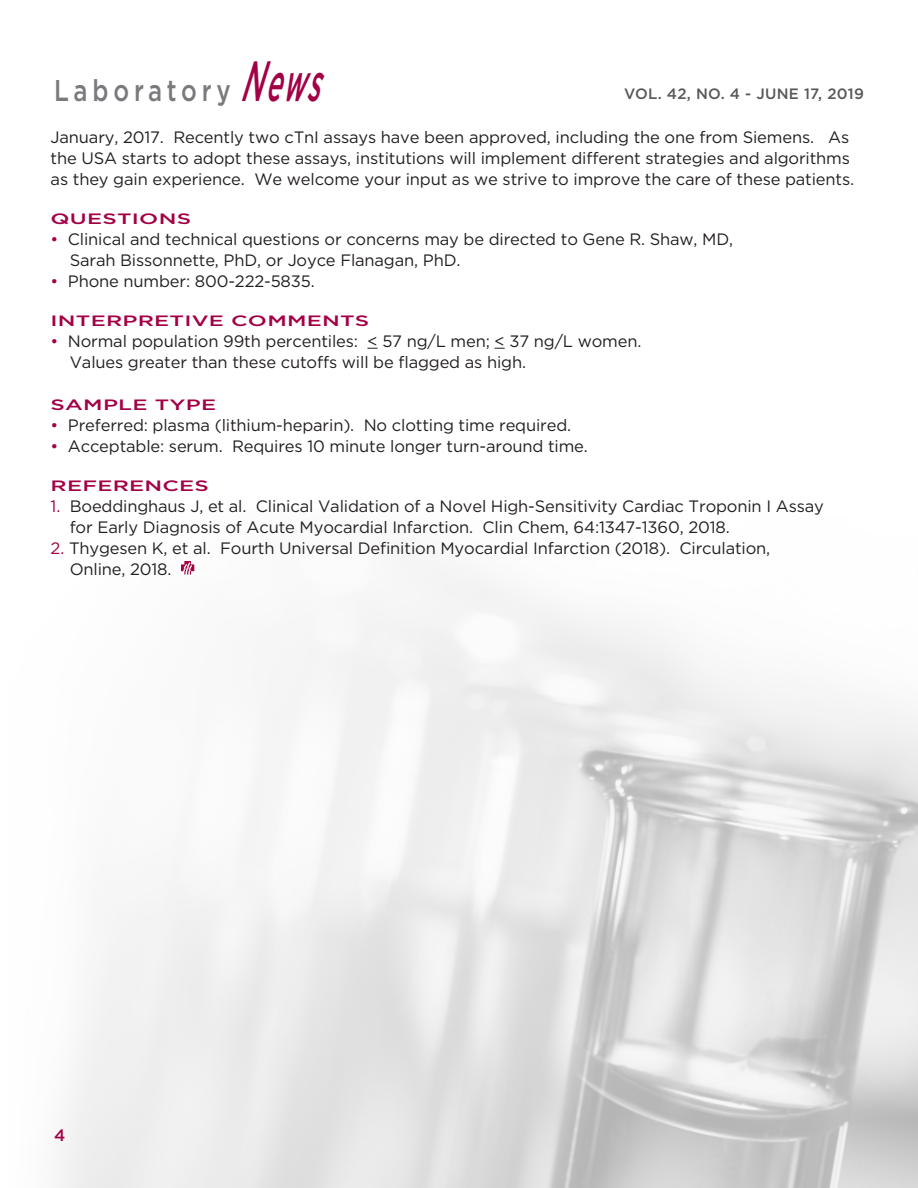
<style>
.page{position:relative;width:918px;height:1188px;background:#fff}
.page>*{position:absolute;margin:0;border:0;box-sizing:border-box;transform-origin:0 0}
.t1{font:italic 500 52.65px "Gotham";color:#a30146;scale:.49 1}
.t2{font:500 30px "Gotham";letter-spacing:.2em;color:#787a7d;scale:.8 1}
.Body{font:16.5px/21px "Gotham";letter-spacing:-.01em;color:#231f20}
.t3{font:500 16.5px "Gotham";color:#a30146}
.Body-2{font:500 15px "Gotham";letter-spacing:.01em;color:#a30146;scale:1.5 1}
.t4{font:500 15px "Gotham";letter-spacing:.02em;color:#57585a}
.s1{font-size:56.7px}
.s2{color:#a30146}
</style>
<div class="page">
<img style="left:59px;top:564px;width:859px;height:624px">
<svg style="left:181px;top:561px;width:13px;height:14px"></svg>
<p class="t2" style="left:54px;top:71px;width:222px">Laboratory</p>
<p class="t1" style="left:242px;top:48px;width:187px"><span class="s1">N</span>ews</p>
<p class="t4" style="left:624px;top:84px;width:241px">VOL. 42, NO. 4 - JUNE 17, 2019</p>
<p class="Body" style="left:51px;top:126px;width:805px">January, 2017. Recently two cTnI assays have been approved, including the one from Siemens. As the USA starts to adopt these assays, institutions will implement different strategies and algorithms as they gain experience. We welcome your input as we strive to improve the care of these patients.</p>
<p class="Body-2" style="left:51px;top:208px;width:95px">QUESTIONS</p>
<p class="Body" style="left:70px;top:228px;width:665px;text-indent:-19px"><span class="s2">•</span> Clinical and technical questions or concerns may be directed to Gene R. Shaw, MD,<br>Sarah Bissonnette, PhD, or Joyce Flanagan, PhD.</p>
<p class="Body" style="left:51px;top:270px;width:266px"><span class="s2">•</span> Phone number: 800-222-5835.</p>
<p class="Body-2" style="left:51px;top:310px;width:214px">INTERPRETIVE COMMENTS</p>
<p class="Body" style="left:70px;top:330px;width:573px;text-indent:-19px"><span class="s2">•</span> Normal population 99th percentiles: &lt; 57 ng/L men; &lt; 37 ng/L women.<br>Values greater than these cutoffs will be flagged as high.</p>
<p class="Body-2" style="left:51px;top:394px;width:112px">SAMPLE TYPE</p>
<p class="Body" style="left:51px;top:414px;width:522px"><span class="s2">•</span> Preferred: plasma (lithium-heparin). No clotting time required.</p>
<p class="Body" style="left:51px;top:435px;width:539px"><span class="s2">•</span> Acceptable: serum. Requires 10 minute longer turn-around time.</p>
<p class="Body-2" style="left:51px;top:475px;width:107px">REFERENCES</p>
<p class="Body" style="left:70px;top:495px;width:756px;text-indent:-19px"><span class="s2">1.</span> Boeddinghaus J, et al. Clinical Validation of a Novel High-Sensitivity Cardiac Troponin I Assay for Early Diagnosis of Acute Myocardial Infarction. Clin Chem, 64:1347-1360, 2018.</p>
<p class="Body" style="left:70px;top:537px;width:702px;text-indent:-19px"><span class="s2">2.</span> Thygesen K, et al. Fourth Universal Definition Myocardial Infarction (2018). Circulation,<br>Online, 2018.</p>
<p class="t3" style="left:54px;top:1125px;width:13px">4</p>
</div>
